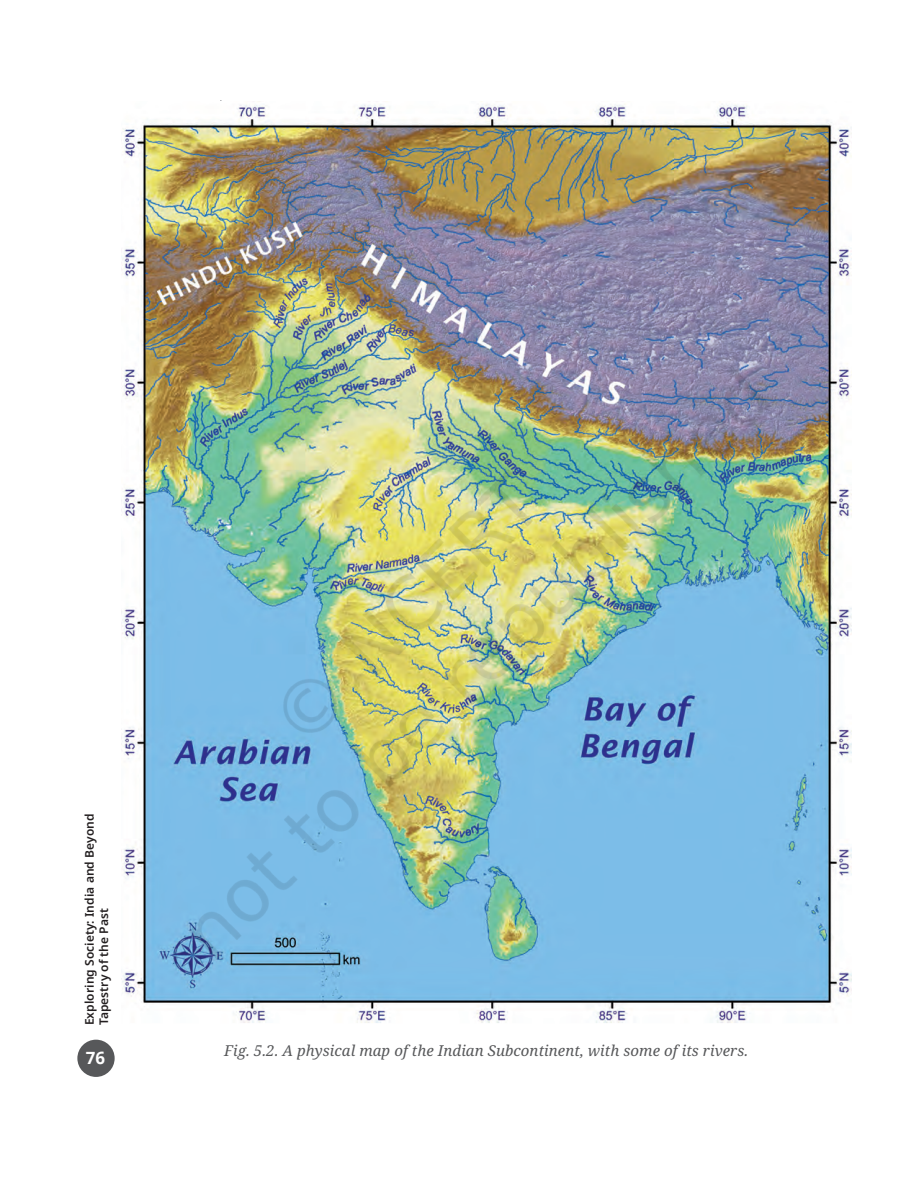
<style>
.page{position:relative;width:898px;height:1183px;background:#fff}
.page>*{position:absolute;margin:0;border:0;box-sizing:border-box;transform-origin:0 0}
.t1{font:700 16.8px "Noto Sans";color:#fff}
.t2{font:italic 15px "Noto Serif";letter-spacing:.005em;color:#57585a}
.t3{font:600 12px/14.4px "Noto Sans";letter-spacing:.005em;color:#231f20}
</style>
<div class="page">
<img style="left:77px;top:100px;width:775px;height:977px">
<img style="left:86px;top:291px;width:702px;height:702px">
<p class="t3" style="left:82px;top:1025px;width:213px;rotate:-90deg">Exploring Society: India and Beyond<br>Tapestry of the Past</p>
<p class="t1" style="left:86px;top:1046px;width:21px">76</p>
<p class="t2" style="left:224px;top:1040px;width:525px">Fig. 5.2. A physical map of the Indian Subcontinent, with some of its rivers.</p>
</div>
